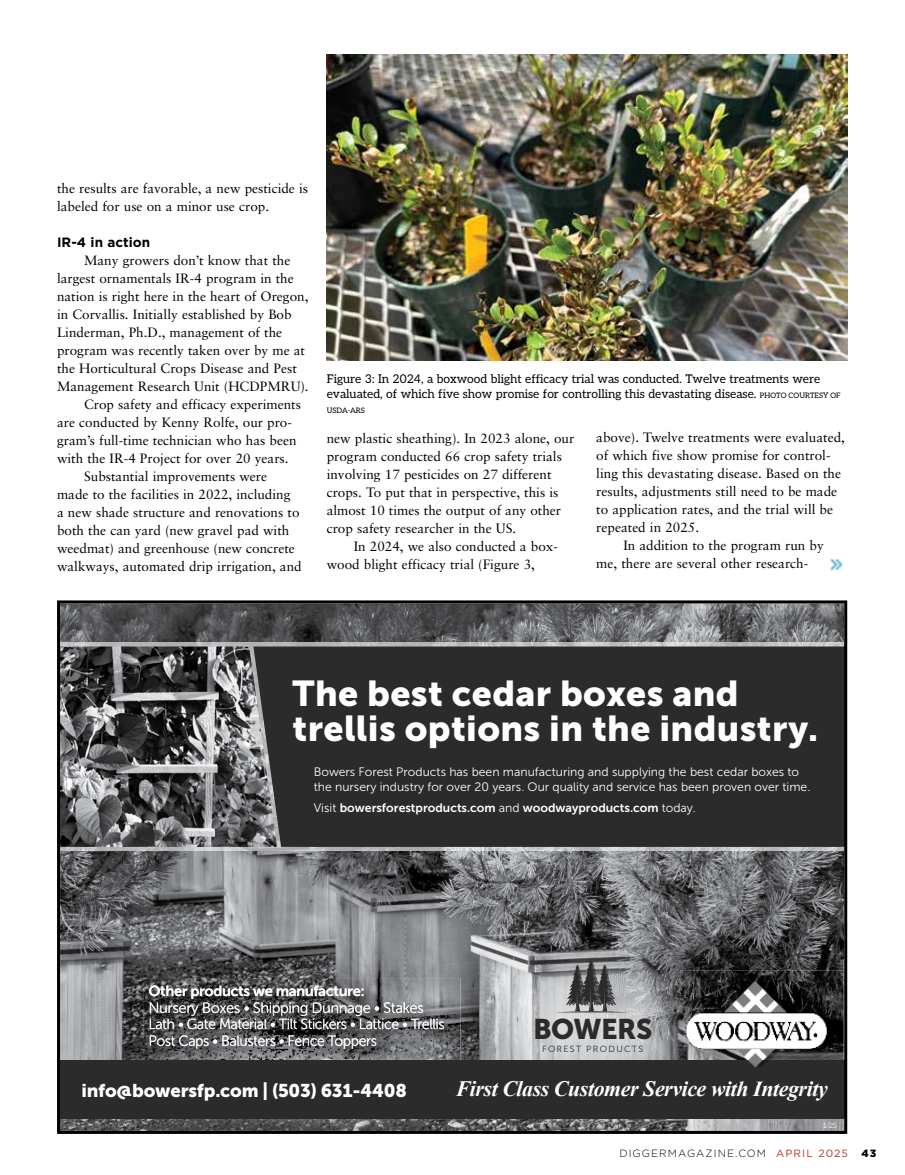
<style>
.page{position:relative;width:905px;height:1175px;background:#fff}
.page>*{position:absolute;margin:0;border:0;box-sizing:border-box;transform-origin:0 0}
.t1{font:35.7px/35.7px "Museo Sans 900";letter-spacing:.01em;color:#fff}
.t2{font:28.2px "Museo Sans 900";letter-spacing:-.02em;color:#2b2b2c}
.t3{font:italic 700 21.9px "Times New Roman";letter-spacing:-.02em;color:#fff}
.t4{font:18.3px "Museo Sans 900";letter-spacing:-.01em;color:#fff}
.t5{font:14.7px/16.5px "Museo Sans 300";letter-spacing:-.025em;color:#fff}
.t6{font:14.7px "Museo Sans 700";letter-spacing:-.025em;color:#fff}
.t7{font:13.5px/18px "Sabon LT Pro";color:#000}
.t8{font:700 13.5px "Gotham";color:#000}
.t9{font:12.15px/15.3px "Museo Sans 300";color:#fff}
.t10{font:12.15px "Museo Sans 700";color:#fff}
.t11{font:12px/15px "Aleo";color:#000}
.t12{font:300 10.5px "Gotham";letter-spacing:.1em;color:#000}
.t13{font:900 10.5px "Gotham";color:#000}
.t14{font:9px "Museo Sans 300";letter-spacing:.145em;color:#2b2b2c}
.t15{font:7.5px "Aleo";color:#000}
.t16{font:7.5px "Museo Sans 300";color:#fff;scale:.95 1}
.s1{font-size:7.5px}
.s2{font-family:"Museo Sans 300"}
.s3{font-weight:400;color:#b03823}
</style>
<div class="page">
<svg style="left:57px;top:600px;width:790px;height:533px;background:#535455"></svg>
<img style="left:667px;top:959px;width:176px;height:125px">
<img style="left:667px;top:1081px;width:160px;height:3px">
<img style="left:680px;top:970px;width:163px;height:108px">
<svg style="left:556px;top:958px;width:72px;height:54px;background:#7d7e80"></svg>
<img style="left:327px;top:54px;width:520px;height:306px">
<svg style="left:830px;top:558px;width:12px;height:12px"></svg>
<p class="t7" style="left:57px;top:179px;width:252px">the results are favorable, a new pesticide is labeled for use on a minor use crop.</p>
<p class="t8" style="left:57px;top:233px;width:95px">IR-4 in action</p>
<p class="t7" style="left:84px;top:251px;width:208px">Many growers don’t know that the</p>
<p class="t7" style="left:57px;top:269px;width:238px">largest ornamentals IR-4 program in the</p>
<p class="t7" style="left:57px;top:287px;width:253px">nation is right here in the heart of Oregon,</p>
<p class="t7" style="left:57px;top:304px;width:236px">in Corvallis. Initially established by Bob</p>
<p class="t7" style="left:57px;top:322px;width:227px">Linderman, Ph.D., management of the</p>
<p class="t7" style="left:57px;top:340px;width:249px">program was recently taken over by me at</p>
<p class="t7" style="left:57px;top:358px;width:241px">the Horticultural Crops Disease and Pest</p>
<p class="t7" style="left:57px;top:376px;width:253px">Management Research Unit (HCDPMRU).</p>
<p class="t7" style="left:84px;top:394px;width:218px">Crop safety and efficacy experiments</p>
<p class="t7" style="left:57px;top:412px;width:236px">are conducted by Kenny Rolfe, our pro-</p>
<p class="t7" style="left:57px;top:430px;width:241px">gram’s full-time technician who has been</p>
<p class="t7" style="left:57px;top:448px;width:233px">with the IR-4 Project for over 20 years.</p>
<p class="t7" style="left:84px;top:466px;width:184px">Substantial improvements were</p>
<p class="t7" style="left:57px;top:484px;width:235px">made to the facilities in 2022, including</p>
<p class="t7" style="left:57px;top:502px;width:244px">a new shade structure and renovations to</p>
<p class="t7" style="left:57px;top:520px;width:234px">both the can yard (new gravel pad with</p>
<p class="t7" style="left:57px;top:538px;width:239px">weedmat) and greenhouse (new concrete</p>
<p class="t7" style="left:57px;top:556px;width:246px">walkways, automated drip irrigation, and</p>
<p class="t11" style="left:327px;top:370px;width:515px">Figure 3: In 2024, a boxwood blight efficacy trial was conducted. Twelve treatments were evaluated, of which five show promise for controlling this devastating disease. <span class="s1">PHOTO COURTESY OF</span></p>
<p class="t15" style="left:327px;top:404px;width:40px">USDA-ARS</p>
<p class="t7" style="left:327px;top:428px;width:249px">new plastic sheathing). In 2023 alone, our program conducted 66 crop safety trials involving 17 pesticides on 27 different crops. To put that in perspective, this is almost 10 times the output of any other crop safety researcher in the US.</p>
<p class="t7" style="left:327px;top:536px;width:233px;text-indent:27px">In 2024, we also conducted a box&shy;wood blight efficacy trial (Figure 3,</p>
<p class="t7" style="left:596px;top:428px;width:250px">above). Twelve treatments were evaluated,</p>
<p class="t7" style="left:596px;top:446px;width:236px">of which five show promise for control-</p>
<p class="t7" style="left:596px;top:464px;width:246px">ling this devastating disease. Based on the</p>
<p class="t7" style="left:596px;top:482px;width:242px">results, adjustments still need to be made</p>
<p class="t7" style="left:596px;top:500px;width:238px">to application rates, and the trial will be</p>
<p class="t7" style="left:596px;top:518px;width:104px">repeated in 2025.</p>
<p class="t7" style="left:623px;top:536px;width:202px">In addition to the program run by</p>
<p class="t7" style="left:596px;top:554px;width:213px">me, there are several other research-</p>
<h1 class="t1" style="left:292px;top:675px;width:527px">The best cedar boxes and trellis options in the industry.</h1>
<p class="t9" style="left:314px;top:763px;width:498px">Bowers Forest Products has been manufacturing and supplying the best cedar boxes to the nursery industry for over 20 years. Our quality and service has been proven over time.</p>
<p class="t10" style="left:314px;top:801px;width:383px"><span class="s2">Visit</span> bowersforestproducts.com <span class="s2">and</span> woodwayproducts.com <span class="s2">today.</span></p>
<p class="t6" style="left:148px;top:982px;width:218px">Other products we manufacture:</p>
<p class="t5" style="left:148px;top:999px;width:297px">Nursery Boxes • Shipping Dunnage • Stakes<br>Lath • Gate Material • Tilt Stickers • Lattice • Trellis<br>Post Caps • Balusters • Fence Toppers</p>
<h3 class="t4" style="left:81px;top:1080px;width:327px">info@bowersfp.com | (503) 631-4408</h3>
<h3 class="t3" style="left:455px;top:1073px;width:373px">First Class Customer Service with Integrity</h3>
<h2 class="t2" style="left:533px;top:1012px;width:121px">BOWERS</h2>
<p class="t14" style="left:542px;top:1044px;width:103px">FOREST PRODUCTS</p>
<p class="t16" style="left:823px;top:1121px;width:16px">1/25</p>
<p class="t12" style="left:619px;top:1146px;width:230px">DIGGERMAGAZINE.COM <span class="s3">APRIL 2025</span></p>
<p class="t13" style="left:861px;top:1145px;width:16px">43</p>
</div>
